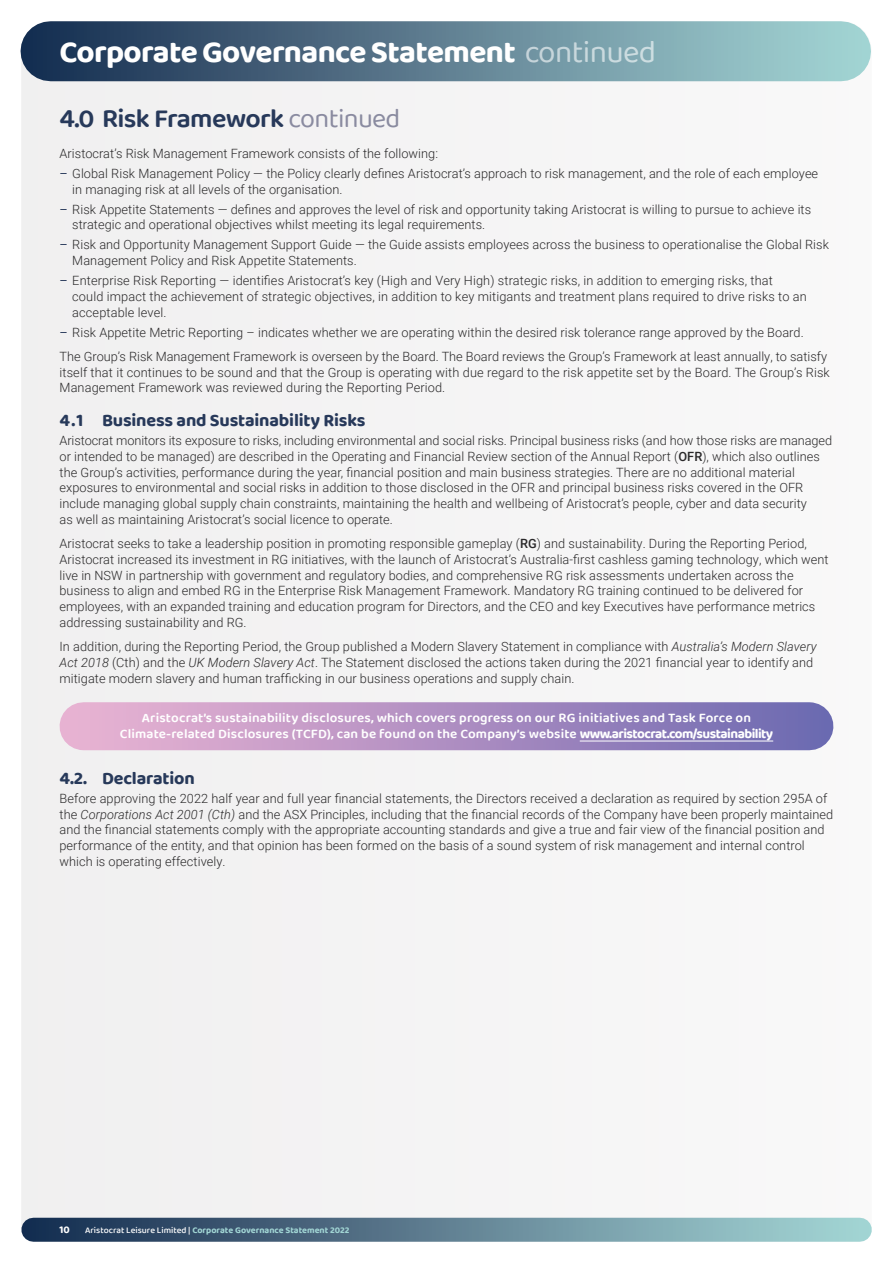
<style>
.page{position:relative;width:893px;height:1263px;background:#fff}
.page>*{position:absolute;margin:0;border:0;box-sizing:border-box;transform-origin:0 0}
.t1{font:700 31.5px "Baloo Thambi 2";letter-spacing:-.02em;color:#fff}
.t2{font:600 27px "Baloo Thambi 2";letter-spacing:-.025em;color:#27395a}
.t3{font:700 18px "Baloo Thambi 2";letter-spacing:-.01em;color:#27395a}
.t4{font:600 13.5px/15.8px "Baloo Thambi 2";letter-spacing:.01em;color:#fff;text-align:center}
.t5{font:300 12.75px/15.8px "Roboto";letter-spacing:.005em;color:#292829}
.t6{font:700 10.5px "Baloo Thambi 2";color:#fff}
.t7{font:700 9px "Baloo Thambi 2";color:#a1d5d4}
.s1{font-weight:400}
.s2{font-weight:400;color:#8a8ba0}
.s3{font-weight:400;color:#27395a}
.s4{font-weight:500}
.s5{font-style:italic}
.s6{font-weight:700}
.s7{font-weight:500;color:#fff}
</style>
<div class="page">
<div style="left:21px;top:21px;width:851px;height:1221px;background:#f4f4f4"></div>
<div style="left:51px;top:21px;width:790px;height:60px;background:linear-gradient(to right,#1b3053,#a3d2d3)"></div>
<div style="left:33px;top:1218px;width:827px;height:24px;background:linear-gradient(to right,#182c50,#a7d7d6)"></div>
<div style="left:84px;top:702px;width:725px;height:48px;background:linear-gradient(to right,#eab2d2,#726db2)"></div>
<hr style="left:580px;top:741px;width:193px;height:1px;background:#fff">
<h1 class="t1" style="left:60px;top:29px;width:598px">Corporate Governance Statement <span class="s1">continued</span></h1>
<h2 class="t2" style="left:60px;top:99px;width:342px">4.0 Risk Framework <span class="s2">continued</span></h2>
<p class="t5" style="left:60px;top:145px;width:380px">Aristocrat’s Risk Management Framework consists of the following:</p>
<p class="t5" style="left:72px;top:165px;width:747px;text-indent:-13px"><span class="s3">–</span> Global Risk Management Policy — the Policy clearly defines Aristocrat’s approach to risk management, and the role of each employee in managing risk at all levels of the organisation.</p>
<p class="t5" style="left:72px;top:201px;width:740px;text-indent:-13px"><span class="s3">–</span> Risk Appetite Statements — defines and approves the level of risk and opportunity taking Aristocrat is willing to pursue to achieve its strategic and operational objectives whilst meeting its legal requirements.</p>
<p class="t5" style="left:72px;top:237px;width:758px;text-indent:-13px"><span class="s3">–</span> Risk and Opportunity Management Support Guide — the Guide assists employees across the business to operationalise the Global Risk<br>Management Policy and Risk Appetite Statements.</p>
<p class="t5" style="left:72px;top:272px;width:736px;text-indent:-13px"><span class="s3">–</span> Enterprise Risk Reporting — identifies Aristocrat’s key (High and Very High) strategic risks, in addition to emerging risks, that could impact the achievement of strategic objectives, in addition to key mitigants and treatment plans required to drive risks to an acceptable level.</p>
<p class="t5" style="left:60px;top:319px;width:769px;line-height:24.3px"><span class="s3">–</span> Risk Appetite Metric Reporting – indicates whether we are operating within the desired risk tolerance range approved by the Board.<br>The Group’s Risk Management Framework is overseen by the Board. The Board reviews the Group’s Framework at least annually, to satisfy</p>
<p class="t5" style="left:60px;top:364px;width:772px">itself that it continues to be sound and that the Group is operating with due regard to the risk appetite set by the Board. The Group’s Risk<br>Management Framework was reviewed during the Reporting Period.</p>
<h3 class="t3" style="left:60px;top:407px;width:307px">4.1 Business and Sustainability Risks</h3>
<p class="t5" style="left:60px;top:432px;width:774px">Aristocrat monitors its exposure to risks, including environmental and social risks. Principal business risks (and how those risks are managed or intended to be managed) are described in the Operating and Financial Review section of the Annual Report (<span class="s4">OFR</span>), which also outlines the Group’s activities, performance during the year, financial position and main business strategies. There are no additional material exposures to environmental and social risks in addition to those disclosed in the OFR and principal business risks covered in the OFR include managing global supply chain constraints, maintaining the health and wellbeing of Aristocrat’s people, cyber and data security<br>as well as maintaining Aristocrat’s social licence to operate.</p>
<p class="t5" style="left:60px;top:535px;width:771px">Aristocrat seeks to take a leadership position in promoting responsible gameplay (<span class="s4">RG</span>) and sustainability. During the Reporting Period, Aristocrat increased its investment in RG initiatives, with the launch of Aristocrat’s Australia-first cashless gaming technology, which went live in NSW in partnership with government and regulatory bodies, and comprehensive RG risk assessments undertaken across the business to align and embed RG in the Enterprise Risk Management Framework. Mandatory RG training continued to be delivered for employees, with an expanded training and education program for Directors, and the CEO and key Executives have performance metrics addressing sustainability and RG.</p>
<p class="t5" style="left:60px;top:638px;width:759px">In addition, during the Reporting Period, the Group published a Modern Slavery Statement in compliance with <span class="s5">Australia’s Modern Slavery<br>Act 2018</span> (Cth) and the <span class="s5">UK Modern Slavery Act</span>. The Statement disclosed the actions taken during the 2021 financial year to identify and mitigate modern slavery and human trafficking in our business operations and supply chain.</p>
<p class="t4" style="left:120px;top:710px;width:655px">Aristocrat’s sustainability disclosures, which covers progress on our RG initiatives and Task Force on<br>Climate-related Disclosures (TCFD), can be found on the Company’s website <span class="s6">www.aristocrat.com/sustainability</span></p>
<h3 class="t3" style="left:60px;top:765px;width:137px">4.2. Declaration</h3>
<p class="t5" style="left:60px;top:790px;width:775px">Before approving the 2022 half year and full year financial statements, the Directors received a declaration as required by section 295A of the <span class="s5">Corporations Act 2001 (Cth)</span> and the ASX Principles, including that the financial records of the Company have been properly maintained and the financial statements comply with the appropriate accounting standards and give a true and fair view of the financial position and performance of the entity, and that opinion has been formed on the basis of a sound system of risk management and internal control which is operating effectively.</p>
<p class="t6" style="left:60px;top:1222px;width:12px">10</p>
<p class="t7" style="left:85px;top:1223px;width:266px"><span class="s7">Aristocrat Leisure Limited |</span> Corporate Governance Statement 2022</p>
</div>
